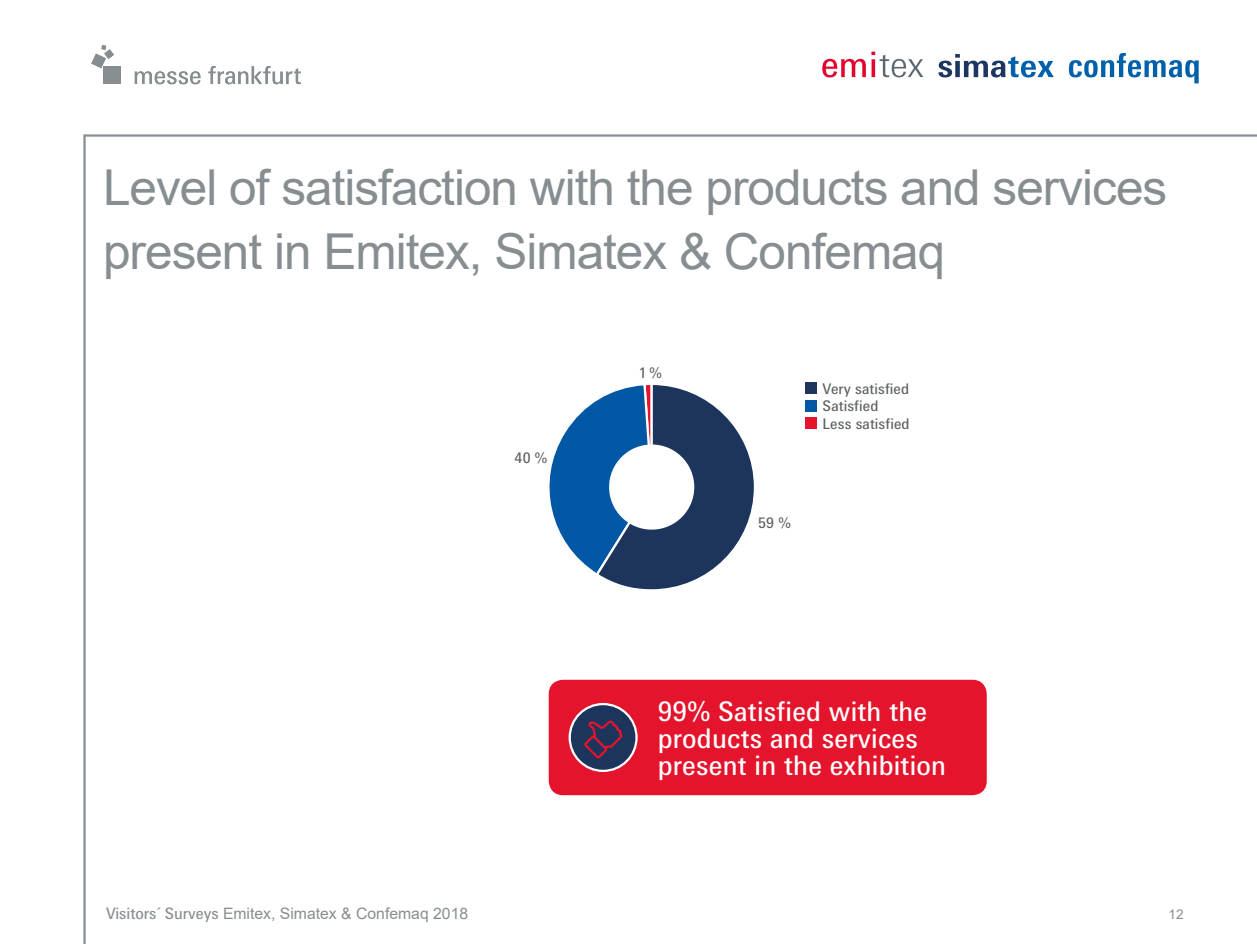
<style>
.page{position:relative;width:1257px;height:944px;background:#fff}
.page>*{position:absolute;margin:0;border:0;box-sizing:border-box;transform-origin:0 0}
.t1{font:49.5px/64.8px "Arial";letter-spacing:-.02em;color:#878e91}
.t2{font:27px/27px "Messe Univers";letter-spacing:.01em;color:#fff}
.t3{font:15.75px "Arial";color:#878e91}
.t4{font:14.62px/17.6px "Messe Univers";letter-spacing:.01em;color:#5c6062}
.t5{font:13.5px "Arial";color:#878e91}
.s1{font-family:"Messe Univers"}
</style>
<div class="page">
<svg style="left:1068px;top:53px;width:130px;height:30px"></svg>
<svg style="left:938px;top:54px;width:115px;height:23px"></svg>
<svg style="left:822px;top:59px;width:43px;height:18px"></svg>
<svg style="left:871px;top:52px;width:52px;height:25px"></svg>
<div style="left:806px;top:383px;width:11px;height:11px;background:#1d345d"></div>
<div style="left:806px;top:400px;width:11px;height:11px;background:#0058a4"></div>
<div style="left:806px;top:418px;width:11px;height:11px;background:#e4142c"></div>
<svg style="left:549px;top:385px;width:205px;height:205px"></svg>
<div style="left:609px;top:444px;width:85px;height:86px;background:#fff;border:2px solid #fff;border-radius:50%"></div>
<div style="left:549px;top:680px;width:437px;height:115px;background:#e4142c;border-radius:14px"></div>
<div style="left:569px;top:704px;width:67px;height:67px;background:#1d345d;border-radius:50%"></div>
<div style="left:568px;top:703px;width:69px;height:69px;border:2px solid #fff;border-radius:50%"></div>
<svg style="left:584px;top:720px;width:39px;height:39px"></svg>
<div style="left:103px;top:66px;width:18px;height:18px;background:#878e91"></div>
<svg style="left:91px;top:45px;width:23px;height:23px"></svg>
<svg style="left:135px;top:71px;width:66px;height:13px"></svg>
<svg style="left:208px;top:66px;width:93px;height:18px"></svg>
<hr style="left:83px;top:134px;width:3px;height:810px;background:#878e91">
<hr style="left:85px;top:134px;width:1171px;height:3px;background:#878e91">
<p class="t1" style="left:103px;top:154px;width:1065px">Level of satisfaction with the products and services present in Emitex, Simatex &amp; Confemaq</p>
<p class="t4" style="left:514px;top:449px;width:34px">40 %</p>
<p class="t4" style="left:639px;top:364px;width:24px">1 %</p>
<p class="t4" style="left:822px;top:380px;width:88px">Very satisfied<br>Satisfied<br>Less satisfied</p>
<p class="t4" style="left:758px;top:513px;width:34px">59 %</p>
<p class="t2" style="left:657px;top:698px;width:290px">99% Satisfied with the products and services present in the exhibition</p>
<p class="t3" style="left:106px;top:903px;width:363px"><span class="s1">Visitors´ Surveys</span> Emitex, Simatex &amp; Confemaq 2018</p>
<p class="t5" style="left:1168px;top:905px;width:17px">12</p>
</div>
